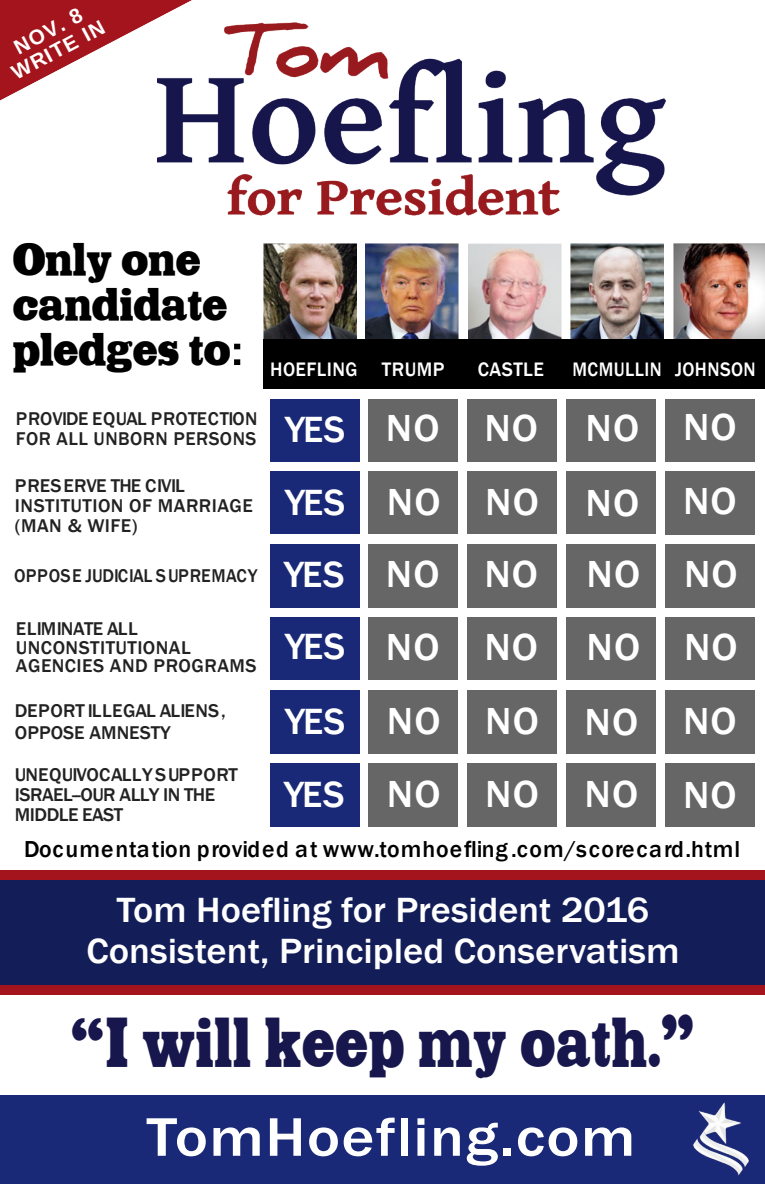
<style>
.page{position:relative;width:765px;height:1185px;background:#fff}
.page>*{position:absolute;margin:0;border:0;box-sizing:border-box;transform-origin:0 0}
.t1{font:60.75px "Cairo SF";letter-spacing:.025em;color:#18174d;scale:.63 1}
.t2{font:500 56.25px "Franklin Gothic";letter-spacing:.02em;color:#fff;scale:1.12 1}
.t3{font:40.25px/45px "Cairo SF";color:#000;scale:.74 1}
.t4{font:500 38.75px/72.8px "Franklin Gothic";letter-spacing:.03em;color:#fff;scale:1.05 1}
.t5{font:500 37.5px/72.2px "Franklin Gothic";letter-spacing:-.015em;color:#fff;text-align:justify}
.t6{font:500 36px/41.6px "Franklin Gothic";color:#fff;text-align:center;scale:1.06 1}
.t7{font:500 23.75px "Franklin Gothic";letter-spacing:.04em;color:#000}
.t8{font:700 20.75px/21.6px "Arimo";color:#fff;text-align:center}
.t9{font:500 20px "Franklin Gothic";letter-spacing:.025em;color:#fff}
.t10{font:500 20px "Franklin Gothic";letter-spacing:.025em;color:#fff;scale:.92 1}
.t11{font:500 19px/20px "Franklin Gothic";letter-spacing:.025em;color:#222}
.t12{font:500 19px/20px "Franklin Gothic";letter-spacing:-.03em;color:#222}
.t13{font:500 19px/21.2px "Franklin Gothic";color:#222}
.t14{font:500 19px "Franklin Gothic";letter-spacing:.025em;color:#222;scale:.94 1}
.s1{font-family:"Franklin Gothic";font-weight:500;font-size:46.25px}
.s2{font-size:38.75px}
.s3{font-size:60px}
.s4{font-size:64.75px}
</style>
<div class="page">
<img style="left:157px;top:22px;width:508px;height:194px">
<div style="left:0;top:879px;width:765px;height:107px;background:#131e59"></div>
<div style="left:0;top:985px;width:765px;height:10px;background:#a4141c"></div>
<img style="left:263px;top:243px;width:93px;height:96px">
<img style="left:366px;top:243px;width:93px;height:96px">
<img style="left:469px;top:243px;width:93px;height:96px">
<img style="left:571px;top:243px;width:93px;height:96px">
<img style="left:674px;top:243px;width:91px;height:96px">
<div style="left:263px;top:339px;width:502px;height:50px;background:#000"></div>
<div style="left:0;top:1095px;width:765px;height:89px;background:#192978"></div>
<div style="left:270px;top:399px;width:89px;height:63px;background:#192978"></div>
<div style="left:368px;top:399px;width:90px;height:63px;background:#666"></div>
<div style="left:468px;top:399px;width:89px;height:63px;background:#666"></div>
<div style="left:566px;top:399px;width:90px;height:63px;background:#666"></div>
<div style="left:666px;top:399px;width:89px;height:63px;background:#666"></div>
<div style="left:270px;top:471px;width:89px;height:63px;background:#192978"></div>
<div style="left:368px;top:471px;width:90px;height:63px;background:#666"></div>
<div style="left:468px;top:471px;width:89px;height:63px;background:#666"></div>
<div style="left:566px;top:471px;width:90px;height:63px;background:#666"></div>
<div style="left:666px;top:471px;width:89px;height:63px;background:#666"></div>
<div style="left:270px;top:544px;width:89px;height:64px;background:#192978"></div>
<div style="left:368px;top:544px;width:90px;height:64px;background:#666"></div>
<div style="left:468px;top:544px;width:89px;height:64px;background:#666"></div>
<div style="left:566px;top:544px;width:90px;height:64px;background:#666"></div>
<div style="left:666px;top:544px;width:89px;height:64px;background:#666"></div>
<div style="left:270px;top:618px;width:89px;height:62px;background:#192978"></div>
<div style="left:368px;top:618px;width:90px;height:62px;background:#666"></div>
<div style="left:468px;top:618px;width:89px;height:62px;background:#666"></div>
<div style="left:566px;top:618px;width:90px;height:62px;background:#666"></div>
<div style="left:666px;top:618px;width:89px;height:62px;background:#666"></div>
<div style="left:270px;top:690px;width:89px;height:63px;background:#192978"></div>
<div style="left:368px;top:690px;width:90px;height:63px;background:#666"></div>
<div style="left:468px;top:690px;width:89px;height:63px;background:#666"></div>
<div style="left:566px;top:690px;width:90px;height:63px;background:#666"></div>
<div style="left:666px;top:690px;width:89px;height:63px;background:#666"></div>
<div style="left:270px;top:763px;width:89px;height:64px;background:#192978"></div>
<div style="left:368px;top:763px;width:90px;height:64px;background:#666"></div>
<div style="left:468px;top:763px;width:89px;height:64px;background:#666"></div>
<div style="left:566px;top:763px;width:90px;height:64px;background:#666"></div>
<div style="left:666px;top:763px;width:89px;height:64px;background:#666"></div>
<svg style="left:0;top:0;width:277px;height:154px"></svg>
<img style="left:693px;top:1102px;width:56px;height:74px">
<div style="left:0;top:870px;width:765px;height:10px;background:#a4141c"></div>
<p class="t8" style="left:-1px;top:47px;width:104px;rotate:-28deg">NOV. 8<br>WRITE IN</p>
<h3 class="t3" style="left:13px;top:237px;width:313px">Only one candidate pledges to<span class="s1">:</span></h3>
<p class="t9" style="left:270px;top:362px;width:176px">HOEFLING TRUMP</p>
<p class="t9" style="left:478px;top:362px;width:67px">CASTLE</p>
<p class="t10" style="left:573px;top:362px;width:201px">MCMULLIN JOHNSON</p>
<p class="t11" style="left:16px;top:410px;width:243px">PROVIDE EQUAL PROTECTION<br>FOR ALL UNBORN PERSONS</p>
<h3 class="t4" style="left:586px;top:395px;width:146px">NO NO</h3>
<h3 class="t5" style="left:284px;top:397px;width:63px">YES YES YES</h3>
<h3 class="t4" style="left:386px;top:394px;width:54px;line-height:74px">NO<br>NO</h3>
<h3 class="t4" style="left:484px;top:395px;width:54px;text-align:justify">NO NO NO NO</h3>
<p class="t11" style="left:15px;top:477px;width:239px">PRESERVE THE CIVIL<br>INSTITUTION OF MARRIAGE (MAN &amp; WIFE)</p>
<h3 class="t4" style="left:586px;top:469px;width:146px">NO NO</h3>
<h3 class="t4" style="left:386px;top:541px;width:53px">NO</h3>
<h3 class="t4" style="left:587px;top:540px;width:146px">NO NO</h3>
<p class="t11" style="left:16px;top:621px;width:425px;line-height:18.8px">ELIMINATE ALL<br>UNCONSTITUTIONAL<br>AGENCIES AND PROGRAMS <sup>YES</sup> <sup>NO</sup></p>
<h3 class="t4" style="left:587px;top:613px;width:146px">NO NO</h3>
<p class="t14" style="left:14px;top:569px;width:260px">OPPOSE JUDICIAL SUPREMACY</p>
<p class="t13" style="left:15px;top:702px;width:212px">DEPORT ILLEGAL ALIENS,<br>OPPOSE AMNESTY</p>
<h3 class="t4" style="left:387px;top:687px;width:53px">NO</h3>
<h3 class="t5" style="left:285px;top:688px;width:62px">YES</h3>
<h3 class="t4" style="left:485px;top:687px;width:241px">NO NO NO</h3>
<p class="t12" style="left:15px;top:766px;width:224px">UNEQUIVOCALLYSUPPORT<br>ISRAEL--OUR ALLY IN THE<br>MIDDLE EAST</p>
<h3 class="t5" style="left:284px;top:761px;width:158px">YES <span class="s2">NO</span></h3>
<h3 class="t4" style="left:585px;top:761px;width:146px">NO NO</h3>
<h3 class="t4" style="left:485px;top:761px;width:53px">NO</h3>
<p class="t7" style="left:24px;top:841px;width:718px">Documentation provided at www.tomhoefling.com/scorecard.html</p>
<h3 class="t6" style="left:86px;top:892px;width:561px">Tom Hoefling for President 2016<br>Consistent, Principled Conservatism</h3>
<h1 class="t1" style="left:71px;top:1002px;width:989px"><span class="s3">“</span>I will keep my oath.<span class="s4">"</span></h1>
<h2 class="t2" style="left:147px;top:1116px;width:438px">TomHoefling.com</h2>
</div>
